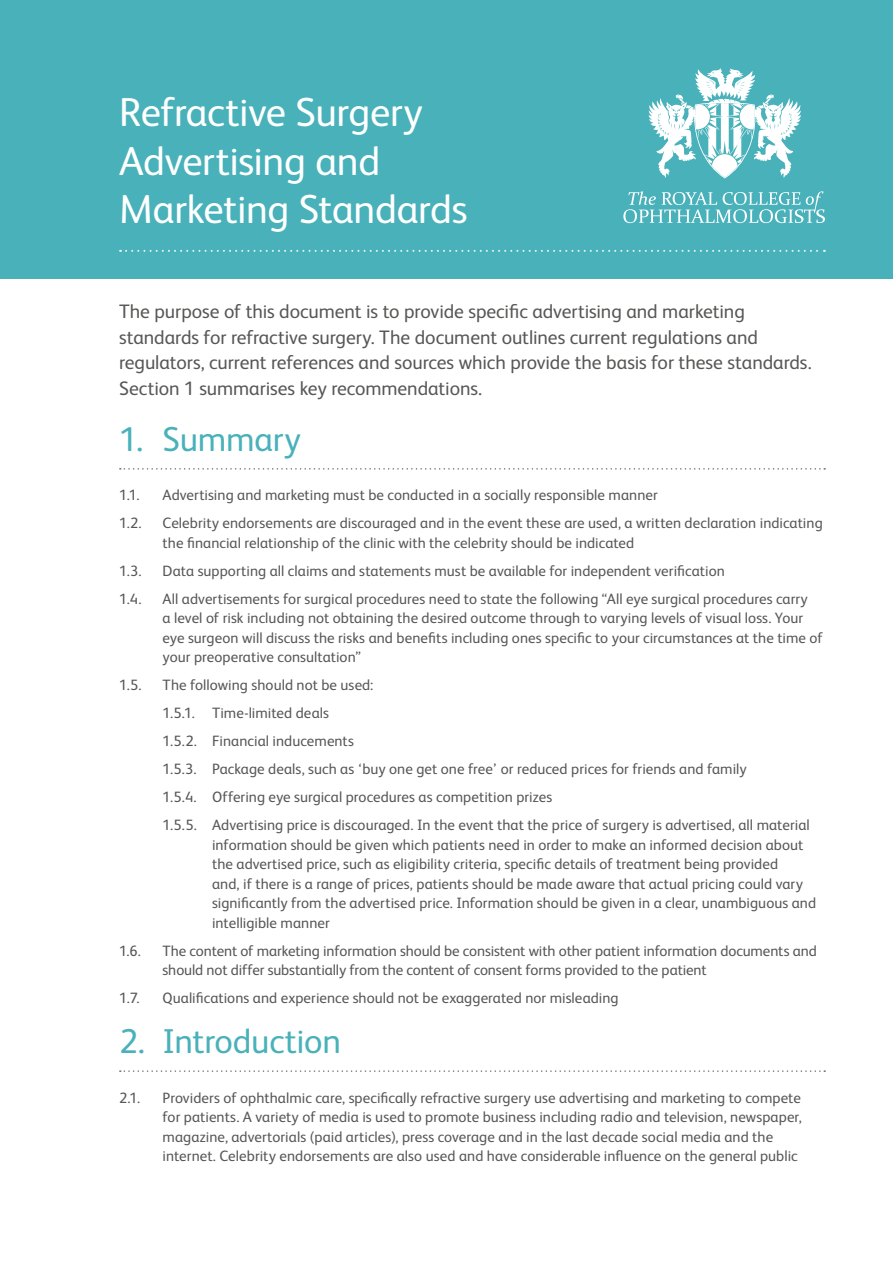
<style>
.page{position:relative;width:893px;height:1263px;background:#fff}
.page>*{position:absolute;margin:0;border:0;box-sizing:border-box;transform-origin:0 0}
.t1{font:40.5px/48.6px "FS Albert";letter-spacing:-.01em;color:#fff}
.t2{font:34.5px "FS Albert";letter-spacing:-.01em;color:#49b1ba}
.t3{font:19.5px/25.5px "FS Albert";letter-spacing:-.005em;color:#575756}
.t4{font:15px/19.5px "FS Albert";letter-spacing:.005em;color:#575756}
</style>
<div class="page">
<div style="left:0;top:0;width:893px;height:279px;background:#49b1ba"></div>
<svg style="left:648px;top:68px;width:153px;height:110px"></svg>
<svg style="left:623px;top:191px;width:202px;height:32px"></svg>
<svg style="left:120px;top:250px;width:705px;height:2px"></svg>
<svg style="left:120px;top:468px;width:705px;height:2px"></svg>
<svg style="left:120px;top:1070px;width:705px;height:2px"></svg>
<h1 class="t1" style="left:119px;top:88px;width:350px">Refractive Surgery<br>Advertising and<br>Marketing Standards</h1>
<p class="t3" style="left:119px;top:298px;width:694px">The purpose of this document is to provide specific advertising and marketing standards for refractive surgery. The document outlines current regulations and regulators, current references and sources which provide the basis for these standards.<br>Section 1 summarises key recommendations.</p>
<h2 class="t2" style="left:119px;top:420px;width:183px">1. Summary</h2>
<p class="t4" style="left:119px;top:485px;width:22px">1.1.</p>
<p class="t4" style="left:163px;top:485px;width:497px">Advertising and marketing must be conducted in a socially responsible manner</p>
<p class="t4" style="left:119px;top:513px;width:24px">1.2.</p>
<p class="t4" style="left:163px;top:513px;width:662px">Celebrity endorsements are discouraged and in the event these are used, a written declaration indicating the financial relationship of the clinic with the celebrity should be indicated</p>
<p class="t4" style="left:119px;top:561px;width:24px">1.3.</p>
<p class="t4" style="left:163px;top:561px;width:564px">Data supporting all claims and statements must be available for independent verification</p>
<p class="t4" style="left:119px;top:589px;width:24px">1.4.</p>
<p class="t4" style="left:163px;top:589px;width:662px">All advertisements for surgical procedures need to state the following “All eye surgical procedures carry<br>a level of risk including not obtaining the desired outcome through to varying levels of visual loss. Your eye surgeon will discuss the risks and benefits including ones specific to your circumstances at the time of your preoperative consultation”</p>
<p class="t4" style="left:119px;top:675px;width:24px">1.5.</p>
<p class="t4" style="left:163px;top:671px;width:649px;line-height:28px">The following should not be used:<br>1.5.1. Time-limited deals<br>1.5.2. Financial inducements<br>1.5.3. Package deals, such as ‘buy one get one free’ or reduced prices for friends and family<br>1.5.4. Offering eye surgical procedures as competition prizes<br>1.5.5. Advertising price is discouraged. In the event that the price of surgery is advertised, all material</p>
<p class="t4" style="left:212px;top:835px;width:606px">information should be given which patients need in order to make an informed decision about the advertised price, such as eligibility criteria, specific details of treatment being provided<br>and, if there is a range of prices, patients should be made aware that actual pricing could vary significantly from the advertised price. Information should be given in a clear, unambiguous and intelligible manner</p>
<p class="t4" style="left:119px;top:941px;width:23px">1.6.</p>
<p class="t4" style="left:163px;top:941px;width:656px">The content of marketing information should be consistent with other patient information documents and should not differ substantially from the content of consent forms provided to the patient</p>
<p class="t4" style="left:119px;top:988px;width:22px">1.7.</p>
<p class="t4" style="left:163px;top:988px;width:458px">Qualifications and experience should not be exaggerated nor misleading</p>
<h2 class="t2" style="left:119px;top:1022px;width:224px">2. Introduction</h2>
<p class="t4" style="left:119px;top:1088px;width:23px">2.1.</p>
<p class="t4" style="left:163px;top:1088px;width:641px">Providers of ophthalmic care, specifically refractive surgery use advertising and marketing to compete for patients. A variety of media is used to promote business including radio and television, newspaper, magazine, advertorials (paid articles), press coverage and in the last decade social media and the internet. Celebrity endorsements are also used and have considerable influence on the general public</p>
</div>
